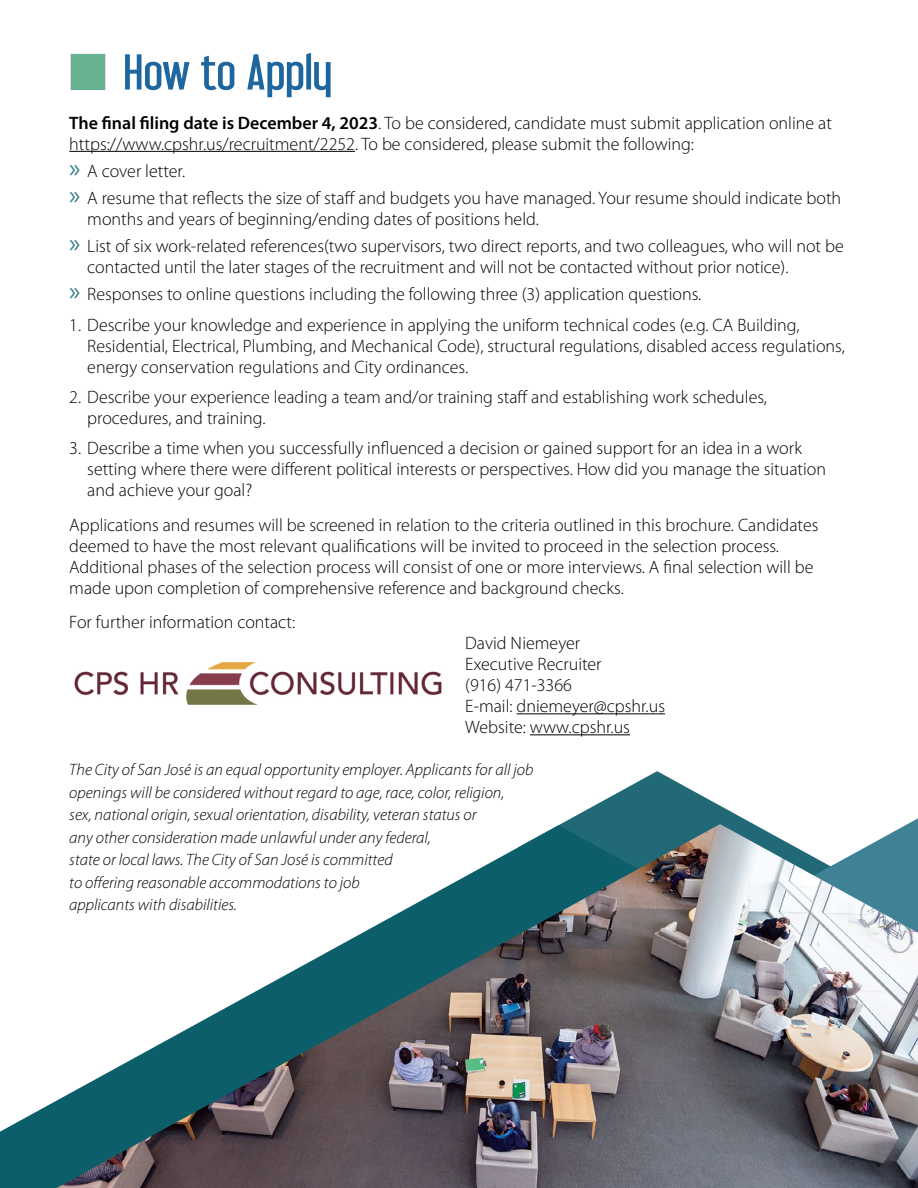
<style>
.page{position:relative;width:918px;height:1188px;background:#fff}
.page>*{position:absolute;margin:0;border:0;box-sizing:border-box;transform-origin:0 0}
.t1{font:45px "Libel Suit";color:#1e679e;scale:1.2 1}
.t2{font:300 18px/21px "Myriad Pro";color:#000}
.t3{font:italic 300 16.5px/22.5px "Myriad Pro";color:#000}
.s1{color:#69b291}
.s2{font-weight:600}
.s3{font-weight:400;font-size:27px;color:#3f8295}
</style>
<div class="page">
<svg style="left:561px;top:771px;width:193px;height:53px"></svg>
<svg style="left:0;top:1100px;width:57px;height:88px;fill:#0c5e6a"></svg>
<img style="left:57px;top:824px;width:861px;height:364px">
<hr style="left:69px;top:151px;width:286px;height:1px;background:#000">
<hr style="left:517px;top:713px;width:148px;height:1px;background:#000">
<hr style="left:530px;top:734px;width:100px;height:1px;background:#000">
<img style="left:74px;top:662px;width:368px;height:43px">
<h1 class="t1" style="left:69px;top:45px;width:221px"><span class="s1">■</span> How to Apply</h1>
<p class="t2" style="left:69px;top:112px;width:764px"><span class="s2">The final filing date is December 4, 2023</span>. To be considered, candidate must submit application online at https://www.cpshr.us/recruitment/2252. To be considered, please submit the following:</p>
<p class="t2" style="left:69px;top:157px;width:774px;line-height:27px"><span class="s3">»</span> A cover letter.<br><span class="s3">»</span> A resume that reflects the size of staff and budgets you have managed. Your resume should indicate both</p>
<p class="t2" style="left:69px;top:205px;width:776px;line-height:27px;text-indent:18px">months and years of beginning/ending dates of positions held.<br><span class="s3">»</span> List of six work-related references(two supervisors, two direct reports, and two colleagues, who will not be</p>
<p class="t2" style="left:69px;top:253px;width:721px;line-height:27px;text-indent:18px">contacted until the later stages of the recruitment and will not be contacted without prior notice). <span class="s3">»</span> Responses to online questions including the following three (3) application questions.</p>
<p class="t2" style="left:87px;top:314px;width:759px;text-indent:-18px">1. Describe your knowledge and experience in applying the uniform technical codes (e.g. CA Building,<br>Residential, Electrical, Plumbing, and Mechanical Code), structural regulations, disabled access regulations, energy conservation regulations and City ordinances.</p>
<p class="t2" style="left:87px;top:386px;width:681px;text-indent:-18px">2. Describe your experience leading a team and/or training staff and establishing work schedules, procedures, and training.</p>
<p class="t2" style="left:87px;top:437px;width:740px;text-indent:-18px">3. Describe a time when you successfully influenced a decision or gained support for an idea in a work setting where there were different political interests or perspectives. How did you manage the situation and achieve your goal?</p>
<p class="t2" style="left:69px;top:514px;width:751px">Applications and resumes will be screened in relation to the criteria outlined in this brochure. Candidates deemed to have the most relevant qualifications will be invited to proceed in the selection process.<br>Additional phases of the selection process will consist of one or more interviews. A final selection will be made upon completion of comprehensive reference and background checks.</p>
<p class="t2" style="left:69px;top:611px;width:227px">For further information contact:</p>
<p class="t2" style="left:465px;top:632px;width:201px">David Niemeyer<br>Executive Recruiter<br>(916) 471-3366<br>E-mail: dniemeyer@cpshr.us<br>Website: www.cpshr.us</p>
<p class="t3" style="left:69px;top:758px;width:466px">The City of San José is an equal opportunity employer. Applicants for all job openings will be considered without regard to age, race, color, religion,<br>sex, national origin, sexual orientation, disability, veteran status or<br>any other consideration made unlawful under any federal,<br>state or local laws. The City of San José is committed<br>to offering reasonable accommodations to job<br>applicants with disabilities.</p>
</div>
